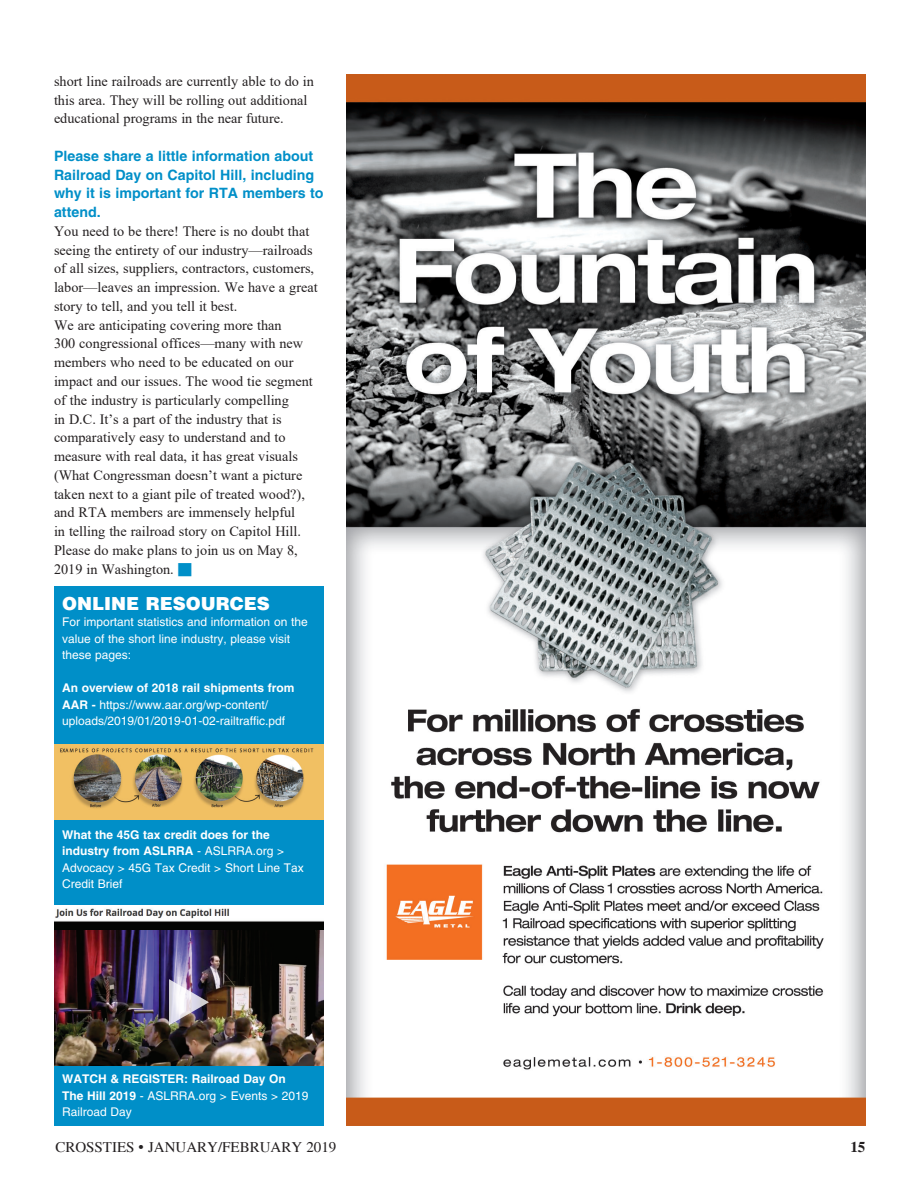
<style>
.page{position:relative;width:918px;height:1188px;background:#fff}
.page>*{position:absolute;margin:0;border:0;box-sizing:border-box;transform-origin:0 0}
.t1{font:900 18px "Helvetica";color:#fff}
.t2{font:15px "Times";color:#231f20}
.t3{font:700 15px "Times";color:#231f20}
.t4{font:14.25px/18.8px "Times New Roman";color:#231f20}
.t5{font:700 14.25px/18.8px "Helvetica";color:#008fc8}
.t6{font:12px/16.5px "Helvetica";color:#fff}
.t7{font:700 12px/16.5px "Helvetica";color:#fff}
.s1{color:#008fc8}
.s2{font-weight:700}
.s3{font-weight:400}
</style>
<div class="page">
<img style="left:347px;top:74px;width:518px;height:1052px">
<div style="left:54px;top:586px;width:270px;height:539px;background:#008fc8"></div>
<img style="left:54px;top:745px;width:270px;height:75px">
<img style="left:54px;top:905px;width:270px;height:160px">
<svg style="left:169px;top:979px;width:40px;height:46px;background:#9e94a2"></svg>
<p class="t4" style="left:54px;top:71px;width:262px">short line railroads are currently able to do in this area. They will be rolling out additional educational programs in the near future.</p>
<p class="t5" style="left:54px;top:146px;width:271px">Please share a little information about<br>Railroad Day on Capitol Hill, including why it is important for RTA members to attend.</p>
<p class="t4" style="left:54px;top:221px;width:265px">You need to be there! There is no doubt that seeing the entirety of our industry—railroads of all sizes, suppliers, contractors, customers, labor—leaves an impression. We have a great story to tell, and you tell it best.<br>We are anticipating covering more than<br>300 congressional offices—many with new members who need to be educated on our impact and our issues. The wood tie segment of the industry is particularly compelling<br>in D.C. It’s a part of the industry that is comparatively easy to understand and to measure with real data, it has great visuals (What Congressman doesn’t want a picture taken next to a giant pile of treated wood?), and RTA members are immensely helpful<br>in telling the railroad story on Capitol Hill.<br>Please do make plans to join us on May 8, 2019 in Washington. <span class="s1">■</span></p>
<p class="t1" style="left:62px;top:592px;width:209px">ONLINE RESOURCES</p>
<p class="t6" style="left:62px;top:614px;width:247px">For important statistics and information on the value of the short line industry, please visit these pages:</p>
<p class="t6" style="left:62px;top:680px;width:234px"><span class="s2">An overview of 2018 rail shipments from<br>AAR -</span> https://www.aar.org/wp-content/ uploads/2019/01/2019-01-02-railtraffic.pdf</p>
<p class="t6" style="left:62px;top:826px;width:243px"><span class="s2">What the 45G tax credit does for the industry from ASLRRA</span> - ASLRRA.org &gt;<br>Advocacy &gt; 45G Tax Credit &gt; Short Line Tax<br>Credit Brief</p>
<p class="t7" style="left:62px;top:1071px;width:248px">WATCH &amp; REGISTER: Railroad Day On<br>The Hill 2019 <span class="s3">- ASLRRA.org &gt; Events &gt; 2019<br>Railroad Day</span></p>
<p class="t2" style="left:55px;top:1139px;width:282px">CROSSTIES • JANUARY/FEBRUARY 2019</p>
<p class="t3" style="left:850px;top:1138px;width:16px">15</p>
</div>
